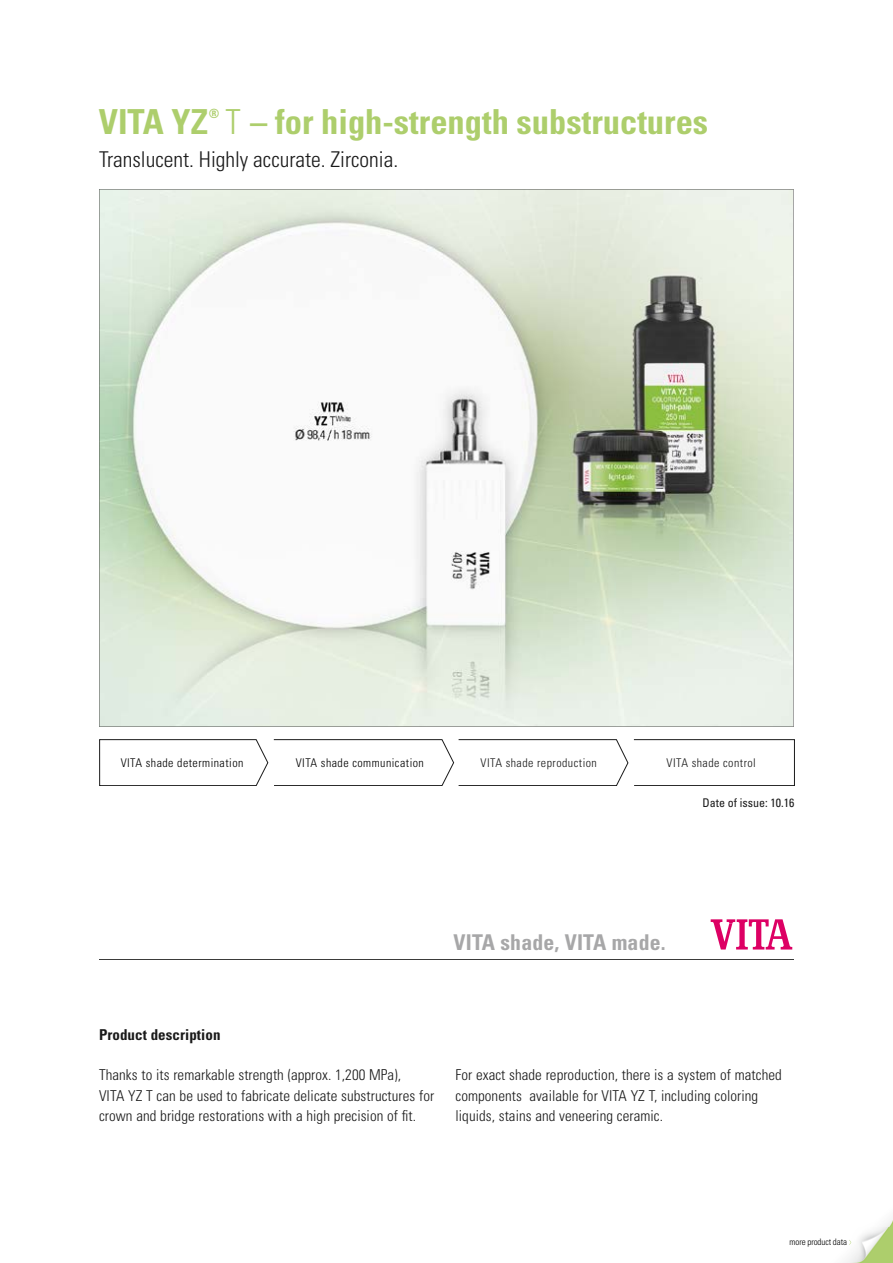
<style>
.page{position:relative;width:893px;height:1263px;background:#fff}
.page>*{position:absolute;margin:0;border:0;box-sizing:border-box;transform-origin:0 0}
.t1{font:700 condensed 34.5px "Univers LT";color:#adce6c}
.t2{font:300 condensed 21.75px "Univers";color:#1a1a1a}
.t3{font:700 condensed 21.75px "Univers";letter-spacing:.01em;color:#a7a7a8}
.t4{font:300 condensed 15px/20.2px "Univers LT";letter-spacing:.005em;color:#1a1a1a}
.t5{font:700 condensed 15px "Univers LT";letter-spacing:.005em;color:#1a1a1a}
.t6{font:700 condensed 12.75px "Univers LT";color:#adce6c}
.t7{font:300 condensed 12px "Univers";letter-spacing:.04em;color:#000}
.t8{font:300 condensed 12px "Univers";letter-spacing:.04em;color:#1a1a1a}
.t9{font:condensed 12px "Univers";color:#1a1a1a}
.t10{font:300 condensed 9px "Univers";letter-spacing:-.01em;color:#000}
.s1{font-weight:300}
</style>
<div class="page">
<img style="left:847px;top:1220px;width:46px;height:42px">
<svg style="left:99px;top:189px;width:695px;height:538px"></svg>
<hr style="left:99px;top:960px;width:695px;height:1px;background:#3b3b3a">
<svg style="left:711px;top:919px;width:81px;height:30px"></svg>
<svg style="left:99px;top:739px;width:696px;height:47px"></svg>
<h1 class="t1" style="left:99px;top:100px;width:111px">VITA YZ</h1>
<p class="t6" style="left:209px;top:105px;width:12px">®</p>
<h1 class="t1" style="left:226px;top:100px;width:484px"><span class="s1">T</span> – for high-strength substructures</h1>
<h2 class="t2" style="left:99px;top:146px;width:301px">Translucent. Highly accurate. Zirconia.</h2>
<p class="t7" style="left:121px;top:755px;width:124px">VITA shade determination</p>
<p class="t7" style="left:296px;top:755px;width:130px">VITA shade communication</p>
<p class="t8" style="left:481px;top:755px;width:118px">VITA shade reproduction</p>
<p class="t8" style="left:667px;top:755px;width:91px">VITA shade control</p>
<p class="t9" style="left:702px;top:795px;width:93px">Date of issue: 10.16</p>
<h2 class="t3" style="left:453px;top:929px;width:214px">VITA shade, VITA made.</h2>
<p class="t5" style="left:99px;top:1025px;width:123px">Product description</p>
<p class="t4" style="left:99px;top:1065px;width:337px">Thanks to its remarkable strength (approx. 1,200 MPa),<br>VITA YZ T can be used to fabricate delicate substructures for crown and bridge restorations with a high precision of fit.</p>
<p class="t4" style="left:455px;top:1065px;width:328px">For exact shade reproduction, there is a system of matched components available for VITA YZ T, including coloring liquids, stains and veneering ceramic.</p>
<p class="t10" style="left:790px;top:1236px;width:59px">more product data</p>
</div>
